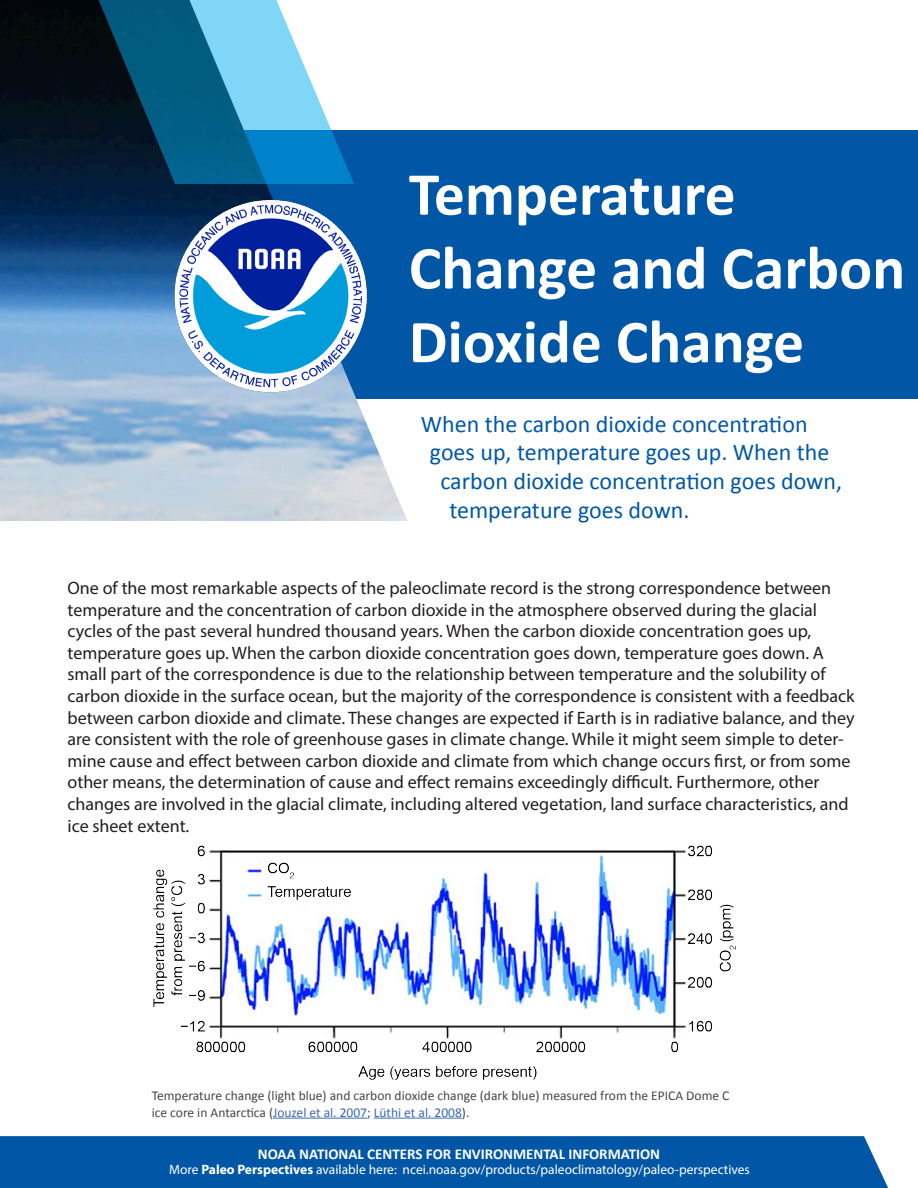
<style>
.page{position:relative;width:918px;height:1188px;background:#fff}
.page>*{position:absolute;margin:0;border:0;box-sizing:border-box;transform-origin:0 0}
.H1_Title{font:700 61.5px/73.8px "Calibri";color:#fff}
.Optional_statement_u{font:24px "Calibri";color:#0157a6}
.Body_Text{font:18px/21.6px "Myriad Pro";color:#231f20}
.t1{font:700 15px "Calibri";color:#fff}
.Caption_-_Figure{font:13.5px/16.2px "Calibri";color:#454647}
.More_Paleo_Perspecti{font:13.5px "Myriad Pro";color:#fff}
.s1{color:#3b69af}
.s2{font-weight:700}
</style>
<div class="page">
<div style="left:0;top:130px;width:918px;height:268px;background:#0157a6"></div>
<img style="left:0;top:0;width:407px;height:521px">
<svg style="left:87px;top:0;width:267px;height:184px;background:#4083a2"></svg>
<img style="left:166px;top:191px;width:208px;height:208px">
<div style="left:0;top:1136px;width:888px;height:52px;background:#0157a6"></div>
<img style="left:153px;top:845px;width:583px;height:235px">
<hr style="left:273px;top:1118px;width:94px;height:1px;background:#3b69af">
<hr style="left:374px;top:1118px;width:88px;height:1px;background:#3b69af">
<h1 class="H1_Title" style="left:409px;top:155px;width:498px">Temperature<br>Change and Carbon<br>Dioxide Change</h1>
<p class="Optional_statement_u" style="left:421px;top:407px;width:388px">When the carbon dioxide concentration</p>
<p class="Optional_statement_u" style="left:430px;top:436px;width:401px">goes up, temperature goes up. When the</p>
<p class="Optional_statement_u" style="left:440px;top:465px;width:403px">carbon dioxide concentration goes down,</p>
<p class="Optional_statement_u" style="left:449px;top:493px;width:242px">temperature goes down.</p>
<p class="Body_Text" style="left:68px;top:577px;width:789px">One of the most remarkable aspects of the paleoclimate record is the strong correspondence between temperature and the concentration of carbon dioxide in the atmosphere observed during the glacial cycles of the past several hundred thousand years. When the carbon dioxide concentration goes up, temperature goes up. When the carbon dioxide concentration goes down, temperature goes down. A small part of the correspondence is due to the relationship between temperature and the solubility of carbon dioxide in the surface ocean, but the majority of the correspondence is consistent with a feedback between carbon dioxide and climate. These changes are expected if Earth is in radiative balance, and they are consistent with the role of greenhouse gases in climate change. While it might seem simple to deter&shy;mine cause and effect between carbon dioxide and climate from which change occurs first, or from some other means, the determination of cause and effect remains exceedingly difficult. Furthermore, other changes are involved in the glacial climate, including altered vegetation, land surface characteristics, and ice sheet extent.</p>
<p class="Caption_-_Figure" style="left:152px;top:1087px;width:579px">Temperature change (light blue) and carbon dioxide change (dark blue) measured from the EPICA Dome C ice core in Antarctica (<span class="s1">Jouzel et al. 2007</span>; <span class="s1">Lüthi et al. 2008</span>).</p>
<p class="t1" style="left:258px;top:1143px;width:404px">NOAA NATIONAL CENTERS FOR ENVIRONMENTAL INFORMATION</p>
<p class="More_Paleo_Perspecti" style="left:169px;top:1161px;width:582px">More <span class="s2">Paleo Perspectives</span> available here: ncei.noaa.gov/products/paleoclimatology/paleo-perspectives</p>
</div>
